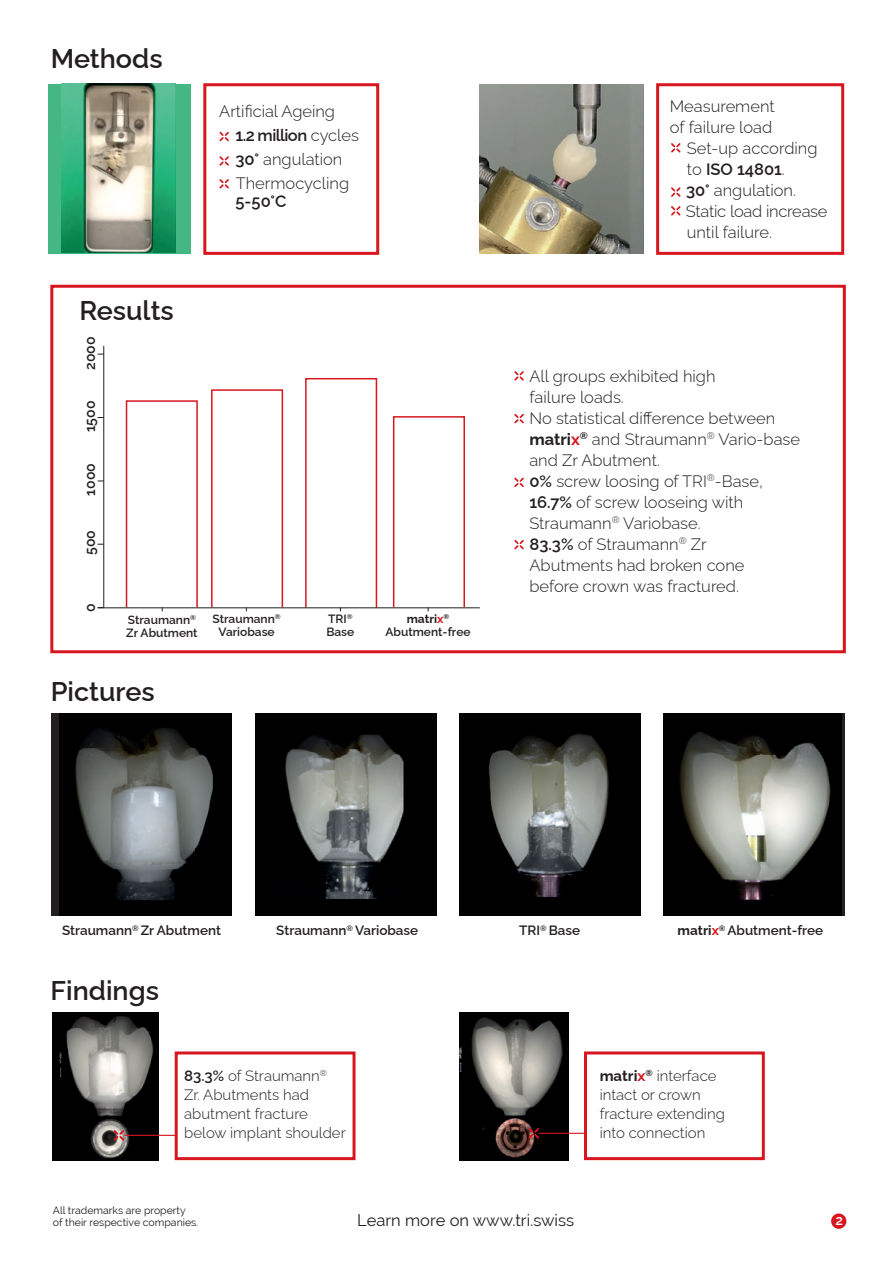
<style>
.page{position:relative;width:893px;height:1263px;background:#fff}
.page>*{position:absolute;margin:0;border:0;box-sizing:border-box;transform-origin:0 0}
.t1{font:600 27px "Raleway";color:#231f20}
.t2{font:300 16.5px/21px "Raleway";color:#231f20}
.t3{font:16.5px "Raleway";color:#231f20}
.t4{font:600 16.5px "Raleway";color:#231f20}
.t5{font:300 15px/18.8px "Raleway";color:#231f20}
.t6{font:600 14.1px "Raleway";color:#231f20}
.t7{font:600 13.8px "Raleway";color:#fff}
.t8{font:600 13.5px "Raleway";color:#231f20}
.t9{font:600 12px/12.8px "Raleway";color:#231f20}
.t10{font:10.5px/12.6px "Raleway";color:#231f20}
.s1{font-weight:600}
.s2{font-weight:700}
.s3{font-weight:700;color:#d7171f}
.s4{font-weight:300}
</style>
<div class="page">
<img style="left:479px;top:85px;width:164px;height:168px">
<div style="left:48px;top:84px;width:142px;height:169px;background:#44b784"></div>
<img style="left:62px;top:84px;width:114px;height:169px">
<img style="left:53px;top:1012px;width:105px;height:148px">
<img style="left:459px;top:1012px;width:109px;height:148px">
<div style="left:656px;top:83px;width:188px;height:172px;border:3px solid #d7171f"></div>
<div style="left:203px;top:83px;width:176px;height:172px;border:3px solid #d7171f"></div>
<div style="left:175px;top:1051px;width:181px;height:109px;border:3px solid #d7171f"></div>
<div style="left:584px;top:1051px;width:181px;height:109px;border:3px solid #d7171f"></div>
<svg style="left:114px;top:1130px;width:10px;height:11px"></svg>
<hr style="left:125px;top:1135px;width:51px;height:1px;background:#d7171f">
<svg style="left:529px;top:1128px;width:10px;height:10px"></svg>
<hr style="left:539px;top:1133px;width:46px;height:1px;background:#d7171f">
<div style="left:831px;top:1213px;width:15px;height:16px;background:#d7171f;border-radius:50%"></div>
<svg style="left:671px;top:143px;width:9px;height:9px"></svg>
<svg style="left:671px;top:187px;width:9px;height:10px"></svg>
<svg style="left:671px;top:206px;width:9px;height:9px"></svg>
<svg style="left:219px;top:132px;width:10px;height:9px"></svg>
<svg style="left:219px;top:156px;width:10px;height:10px"></svg>
<svg style="left:219px;top:179px;width:10px;height:9px"></svg>
<div style="left:50px;top:285px;width:796px;height:368px;border:3px solid #d7171f"></div>
<svg style="left:514px;top:371px;width:10px;height:9px"></svg>
<svg style="left:514px;top:414px;width:10px;height:9px"></svg>
<svg style="left:514px;top:478px;width:10px;height:9px"></svg>
<svg style="left:514px;top:540px;width:10px;height:9px"></svg>
<div style="left:126px;top:400px;width:72px;height:208px;border:2px solid #d7171f"></div>
<div style="left:211px;top:389px;width:72px;height:219px;border:2px solid #d7171f"></div>
<div style="left:305px;top:378px;width:72px;height:230px;border:2px solid #d7171f"></div>
<div style="left:393px;top:416px;width:72px;height:192px;border:2px solid #d7171f"></div>
<hr style="left:103px;top:346px;width:1px;height:262px;background:#231f20">
<hr style="left:98px;top:607px;width:382px;height:1px;background:#231f20">
<div style="left:51px;top:713px;width:181px;height:203px;background:#231f20"></div>
<img style="left:59px;top:713px;width:173px;height:203px">
<img style="left:255px;top:713px;width:181px;height:203px">
<img style="left:459px;top:713px;width:181px;height:203px">
<img style="left:663px;top:713px;width:178px;height:203px">
<h1 class="t1" style="left:51px;top:37px;width:113px">Methods</h1>
<h1 class="t1" style="left:79px;top:289px;width:96px">Results</h1>
<p class="t6" style="left:79px;top:370px;width:35px;rotate:-90deg">2000</p>
<p class="t6" style="left:79px;top:432px;width:33px;rotate:-90deg">1500</p>
<p class="t6" style="left:79px;top:496px;width:34px;rotate:-90deg">1000</p>
<p class="t6" style="left:79px;top:555px;width:27px;rotate:-90deg">500</p>
<p class="t6" style="left:79px;top:612px;width:10px;rotate:-90deg">0</p>
<p class="t2" style="left:236px;top:98px;width:125px;line-height:24px;text-indent:-16px">Artificial Ageing<br><span class="s1">1.2 million</span> cycles<br><span class="s1">30°</span> angulation<br>Thermocycling</p>
<p class="t4" style="left:236px;top:188px;width:52px">5-50°C</p>
<p class="t9" style="left:126px;top:612px;width:73px">Straumann<sup>®<br></sup>Zr Abutment</p>
<p class="t9" style="left:213px;top:611px;width:70px;text-align:center">Straumann<sup>®<br></sup>Variobase</p>
<h1 class="t1" style="left:51px;top:670px;width:105px">Pictures</h1>
<p class="t9" style="left:326px;top:611px;width:29px">TRI<sup>®<br></sup>Base</p>
<p class="t9" style="left:385px;top:611px;width:87px;text-align:center"><span class="s2">matri</span><span class="s3">x</span><sup>®<br></sup>Abutment-free</p>
<p class="t2" style="left:670px;top:94px;width:106px">Measurement</p>
<p class="t2" style="left:670px;top:115px;width:104px">of failure load</p>
<p class="t2" style="left:687px;top:136px;width:132px">Set-up according</p>
<p class="t4" style="left:687px;top:156px;width:99px"><span class="s4">to</span> ISO 14801<span class="s4">.</span></p>
<p class="t2" style="left:686px;top:178px;width:111px"><span class="s1">30°</span> angulation.</p>
<p class="t2" style="left:686px;top:199px;width:143px">Static load increase</p>
<p class="t2" style="left:687px;top:220px;width:87px">until failure.</p>
<p class="t2" style="left:529px;top:363px;width:272px">All groups exhibited high<br>failure loads.<br>No statistical difference between <span class="s2">matri</span><span class="s3">x</span><sup>®</sup> and Straumann<sup>®</sup> Vario-base and Zr Abutment.<br><span class="s1">0%</span> screw loosing of TRI<sup>®</sup>-Base,<br><span class="s1">16.7%</span> of screw looseing with<br>Straumann<sup>®</sup> Variobase.<br><span class="s1">83.3%</span> of Straumann<sup>®</sup> Zr<br>Abutments had broken cone<br>before crown was fractured.</p>
<p class="t8" style="left:62px;top:920px;width:161px">Straumann<sup>®</sup> Zr Abutment</p>
<p class="t8" style="left:276px;top:920px;width:143px">Straumann<sup>®</sup> Variobase</p>
<p class="t8" style="left:519px;top:920px;width:62px">TRI<sup>®</sup> Base</p>
<p class="t8" style="left:678px;top:920px;width:147px"><span class="s2">matri</span><span class="s3">x</span><sup>®</sup> Abutment-free</p>
<h1 class="t1" style="left:51px;top:969px;width:110px">Findings</h1>
<p class="t5" style="left:184px;top:1065px;width:163px"><span class="s1">83.3%</span> of Straumann<sup>®<br></sup>Zr. Abutments had abutment fracture below implant shoulder</p>
<p class="t5" style="left:600px;top:1065px;width:127px"><span class="s2">matri</span><span class="s3">x</span><sup>®</sup> interface intact or crown fracture extending into connection</p>
<p class="t10" style="left:53px;top:1203px;width:147px">All trademarks are property<br>of their respective companies.</p>
<p class="t3" style="left:357px;top:1210px;width:219px">Learn more on www.tri.swiss</p>
<p class="t7" style="left:836px;top:1209px;width:9px">2</p>
</div>
